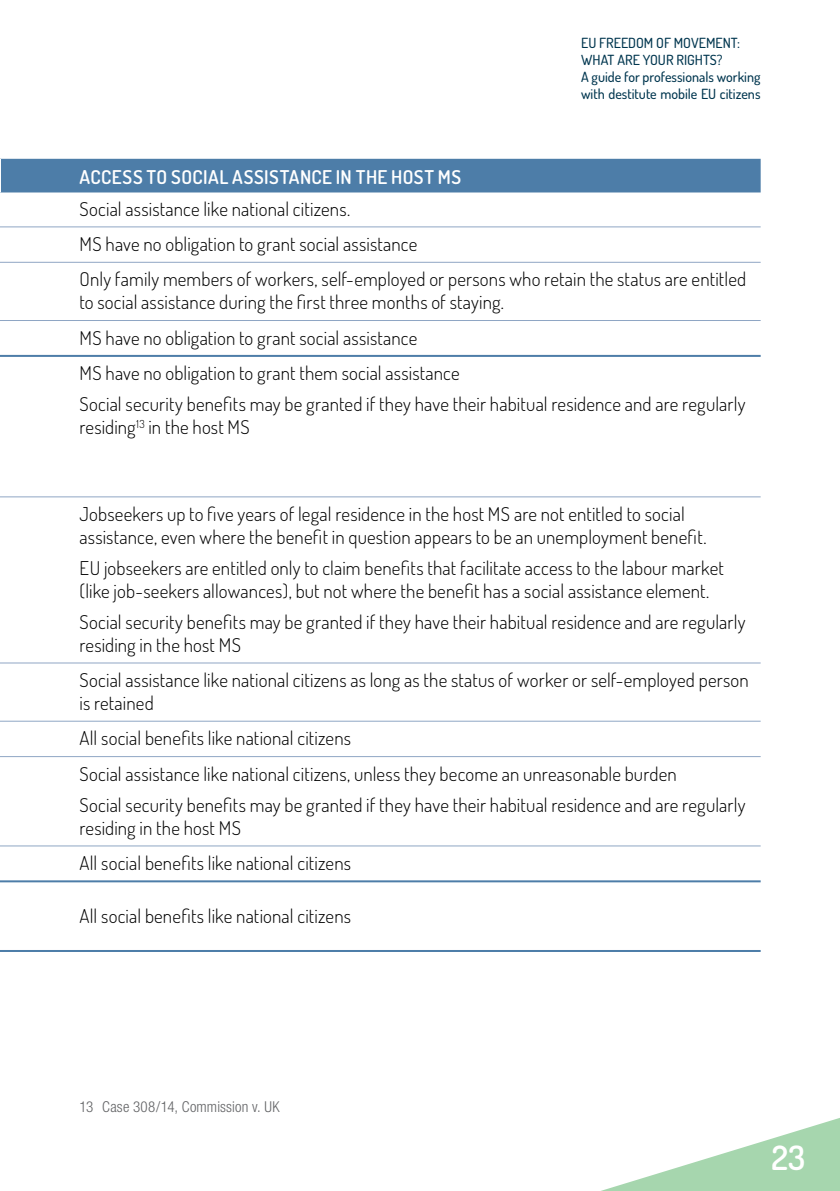
<style>
.page{position:relative;width:840px;height:1191px;background:#fff}
.page>*{position:absolute;margin:0;border:0;box-sizing:border-box;transform-origin:0 0}
.t1{font:600 33.6px "Dosis";color:#fff}
.t2{font:300 19px/22.8px "Dosis";letter-spacing:.01em;color:#000}
.t3{font:600 19px "Dosis";letter-spacing:.02em;color:#fff}
.footnotes{font:300 condensed 15px "Helvetica Neue";letter-spacing:.01em;color:#636466}
.t4{font:500 14px/16.8px "Dosis";color:#01364f}
</style>
<div class="page">
<div style="left:1px;top:159px;width:759px;height:33px;background:#4d7da8"></div>
<hr style="left:0;top:226px;width:760px;height:1px;background:#8fa6c4">
<hr style="left:0;top:262px;width:760px;height:1px;background:#8fa6c4">
<hr style="left:0;top:320px;width:760px;height:1px;background:#8fa6c4">
<hr style="left:0;top:496px;width:760px;height:1px;background:#8fa6c4">
<hr style="left:0;top:662px;width:760px;height:1px;background:#8fa6c4">
<hr style="left:0;top:720px;width:760px;height:1px;background:#8fa6c4">
<hr style="left:0;top:756px;width:760px;height:1px;background:#8fa6c4">
<hr style="left:0;top:845px;width:760px;height:1px;background:#8fa6c4">
<hr style="left:0;top:355px;width:760px;height:2px;background:#4d7da8">
<hr style="left:0;top:880px;width:760px;height:2px;background:#4d7da8">
<hr style="left:0;top:950px;width:760px;height:2px;background:#4d7da8">
<svg style="left:601px;top:1118px;width:238px;height:73px"></svg>
<p class="t4" style="left:581px;top:35px;width:181px">EU FREEDOM OF MOVEMENT:<br>WHAT ARE YOUR RIGHTS?<br>A guide for professionals working with destitute mobile EU citizens</p>
<p class="t3" style="left:79px;top:165px;width:383px">ACCESS TO SOCIAL ASSISTANCE IN THE HOST MS</p>
<p class="t2" style="left:79px;top:190px;width:668px;line-height:35.4px">Social assistance like national citizens.<br>MS have no obligation to grant social assistance<br>Only family members of workers, self-employed or persons who retain the status are entitled</p>
<p class="t2" style="left:79px;top:284px;width:425px;line-height:35.4px">to social assistance during the first three months of staying.<br>MS have no obligation to grant social assistance<br>MS have no obligation to grant them social assistance</p>
<p class="t2" style="left:79px;top:392px;width:667px">Social security benefits may be granted if they have their habitual residence and are regularly residing<sup>13</sup> in the host MS</p>
<p class="t2" style="left:79px;top:502px;width:628px">Jobseekers up to five years of legal residence in the host MS are not entitled to social assistance, even where the benefit in question appears to be an unemployment benefit.</p>
<p class="t2" style="left:79px;top:556px;width:645px">EU jobseekers are entitled only to claim benefits that facilitate access to the labour market (like job-seekers allowances), but not where the benefit has a social assistance element.</p>
<p class="t2" style="left:79px;top:610px;width:667px">Social security benefits may be granted if they have their habitual residence and are regularly residing in the host MS</p>
<p class="t2" style="left:79px;top:668px;width:670px">Social assistance like national citizens as long as the status of worker or self-employed person is retained</p>
<p class="t2" style="left:79px;top:720px;width:598px;line-height:35.4px">All social benefits like national citizens<br>Social assistance like national citizens, unless they become an unreasonable burden</p>
<p class="t2" style="left:79px;top:793px;width:667px">Social security benefits may be granted if they have their habitual residence and are regularly residing in the host MS</p>
<p class="t2" style="left:79px;top:851px;width:273px">All social benefits like national citizens</p>
<p class="t2" style="left:79px;top:903px;width:273px">All social benefits like national citizens</p>
<p class="footnotes" style="left:79px;top:1097px;width:202px">13 Case 308/14, Commission v. UK</p>
<h1 class="t1" style="left:771px;top:1135px;width:35px">23</h1>
</div>
